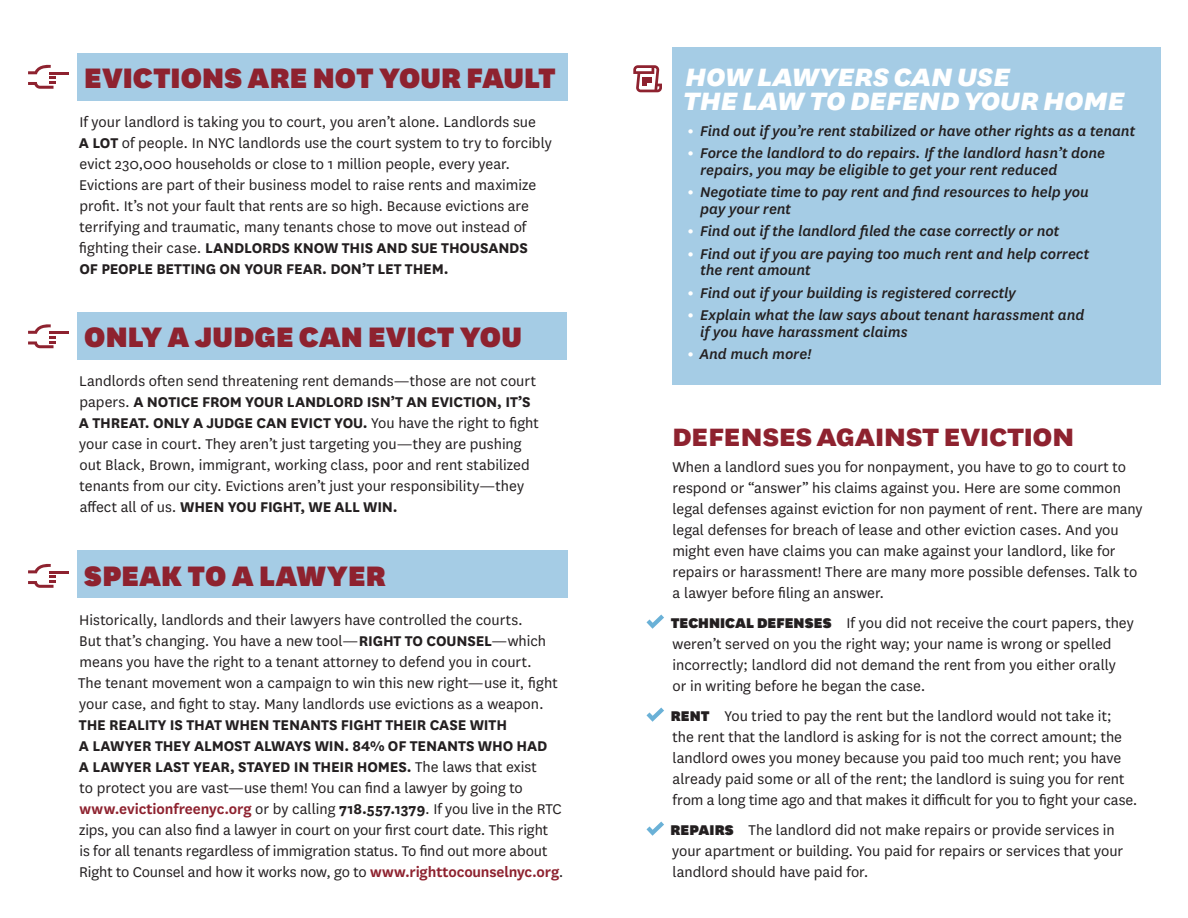
<style>
.page{position:relative;width:1188px;height:918px;background:#fff}
.page>*{position:absolute;margin:0;border:0;box-sizing:border-box;transform-origin:0 0}
.t1{font:italic 800 36px "National";letter-spacing:-.035em;color:#fff}
.t2{font:800 36px "National";letter-spacing:-.04em;color:#8e222f}
.t3{font:900 33px "National";letter-spacing:.005em;color:#8e222f}
.t4{font:16.5px/21px "National";color:#231f20}
.t5{font:italic 500 16.5px/16.5px "National";letter-spacing:-.005em;color:#231f20}
.s1{font-weight:700}
.s2{font-weight:600;color:#8e222f}
.s3{font-weight:700;font-style:normal;font-size:18px;color:#fff}
.s4{font-weight:900}
</style>
<div class="page">
<div style="left:78px;top:53px;width:490px;height:47px;background:#a5cce5"></div>
<div style="left:78px;top:312px;width:489px;height:48px;background:#a5cce5"></div>
<div style="left:78px;top:550px;width:490px;height:48px;background:#a5cce5"></div>
<hr style="left:49px;top:72px;width:19px;height:3px;background:#8e222f">
<svg style="left:28px;top:64px;width:28px;height:25px"></svg>
<hr style="left:49px;top:331px;width:19px;height:3px;background:#8e222f">
<svg style="left:28px;top:324px;width:28px;height:24px"></svg>
<hr style="left:49px;top:571px;width:19px;height:3px;background:#8e222f">
<svg style="left:28px;top:563px;width:28px;height:25px"></svg>
<div style="left:673px;top:47px;width:488px;height:338px;background:#a5cce5"></div>
<svg style="left:647px;top:615px;width:17px;height:14px"></svg>
<svg style="left:647px;top:708px;width:17px;height:14px"></svg>
<svg style="left:647px;top:822px;width:17px;height:14px"></svg>
<svg style="left:633px;top:65px;width:29px;height:27px"></svg>
<p class="t3" style="left:84px;top:55px;width:473px">EVICTIONS ARE NOT YOUR FAULT</p>
<p class="t4" style="left:79px;top:110px;width:474px">If your landlord is taking you to court, you aren’t alone. Landlords sue<br><span class="s1">A LOT</span> of people. In NYC landlords use the court system to try to forcibly evict 230,000 households or close to 1 million people, every year.<br>Evictions are part of their business model to raise rents and maximize profit. It’s not your fault that rents are so high. Because evictions are terrifying and traumatic, many tenants chose to move out instead of fighting their case. <span class="s1">LANDLORDS KNOW THIS AND SUE THOUSANDS<br>OF PEOPLE BETTING ON YOUR FEAR. DON’T LET THEM.</span></p>
<p class="t3" style="left:84px;top:314px;width:439px">ONLY A JUDGE CAN EVICT YOU</p>
<p class="t4" style="left:79px;top:370px;width:461px">Landlords often send threatening rent demands—those are not court papers. <span class="s1">A NOTICE FROM YOUR LANDLORD ISN’T AN EVICTION, IT’S A THREAT. ONLY A JUDGE CAN EVICT YOU.</span> You have the right to fight your case in court. They aren’t just targeting you—they are pushing out Black, Brown, immigrant, working class, poor and rent stabilized tenants from our city. Evictions aren’t just your responsibility—they affect all of us. <span class="s1">WHEN YOU FIGHT, WE ALL WIN.</span></p>
<p class="t3" style="left:84px;top:553px;width:303px">SPEAK TO A LAWYER</p>
<p class="t4" style="left:78px;top:608px;width:487px">Historically, landlords and their lawyers have controlled the courts.<br>But that’s changing. You have a new tool—<span class="s1">RIGHT TO COUNSEL</span>—which means you have the right to a tenant attorney to defend you in court.<br>The tenant movement won a campaign to win this new right—use it, fight your case, and fight to stay. Many landlords use evictions as a weapon.<br><span class="s1">THE REALITY IS THAT WHEN TENANTS FIGHT THEIR CASE WITH<br>A LAWYER THEY ALMOST ALWAYS WIN. 84% OF TENANTS WHO HAD<br>A LAWYER LAST YEAR, STAYED IN THEIR HOMES.</span> The laws that exist<br>to protect you are vast—use them! You can find a lawyer by going to <span class="s2">www.evictionfreenyc.org</span> or by calling <span class="s1">718.557.1379</span>. If you live in the RTC zips, you can also find a lawyer in court on your first court date. This right<br>is for all tenants regardless of immigration status. To find out more about Right to Counsel and how it works now, go to <span class="s2">www.righttocounselnyc.org</span>.</p>
<p class="t1" style="left:685px;top:50px;width:327px">how lawyers can use</p>
<p class="t1" style="left:683px;top:74px;width:443px">the law to defend your home</p>
<p class="t5" style="left:688px;top:122px;width:449px"><span class="s3">•</span> Find out if you’re rent stabilized or have other rights as a tenant</p>
<p class="t5" style="left:700px;top:144px;width:406px;text-indent:-13px"><span class="s3">•</span> Force the landlord to do repairs. If the landlord hasn’t done repairs, you may be eligible to get your rent reduced</p>
<p class="t5" style="left:700px;top:183px;width:390px;text-indent:-13px"><span class="s3">•</span> Negotiate time to pay rent and find resources to help you pay your rent</p>
<p class="t5" style="left:688px;top:222px;width:373px"><span class="s3">•</span> Find out if the landlord filed the case correctly or not</p>
<p class="t5" style="left:700px;top:245px;width:390px;text-indent:-13px"><span class="s3">•</span> Find out if you are paying too much rent and help correct the rent amount</p>
<p class="t5" style="left:688px;top:284px;width:330px"><span class="s3">•</span> Find out if your building is registered correctly</p>
<p class="t5" style="left:700px;top:306px;width:386px;text-indent:-13px"><span class="s3">•</span> Explain what the law says about tenant harassment and if you have harassment claims</p>
<p class="t5" style="left:688px;top:345px;width:125px"><span class="s3">•</span> And much more!</p>
<p class="t2" style="left:671px;top:409px;width:405px">defensesagainsteviction</p>
<p class="t4" style="left:672px;top:455px;width:472px">When a landlord sues you for nonpayment, you have to go to court to respond or “answer” his claims against you. Here are some common legal defenses against eviction for non payment of rent. There are many legal defenses for breach of lease and other eviction cases. And you might even have claims you can make against your landlord, like for repairs or harassment! There are many more possible defenses. Talk to a lawyer before filing an answer.</p>
<p class="t4" style="left:671px;top:611px;width:464px"><span class="s4">TECHNICAL DEFENSES</span> If you did not receive the court papers, they weren’t served on you the right way; your name is wrong or spelled incorrectly; landlord did not demand the rent from you either orally<br>or in writing before he began the case.</p>
<p class="t4" style="left:671px;top:704px;width:468px"><span class="s4">RENT</span> You tried to pay the rent but the landlord would not take it;<br>the rent that the landlord is asking for is not the correct amount; the landlord owes you money because you paid too much rent; you have already paid some or all of the rent; the landlord is suing you for rent from a long time ago and that makes it difficult for you to fight your case.</p>
<p class="t4" style="left:671px;top:818px;width:454px"><span class="s4">REPAIRS</span> The landlord did not make repairs or provide services in your apartment or building. You paid for repairs or services that your landlord should have paid for.</p>
</div>
